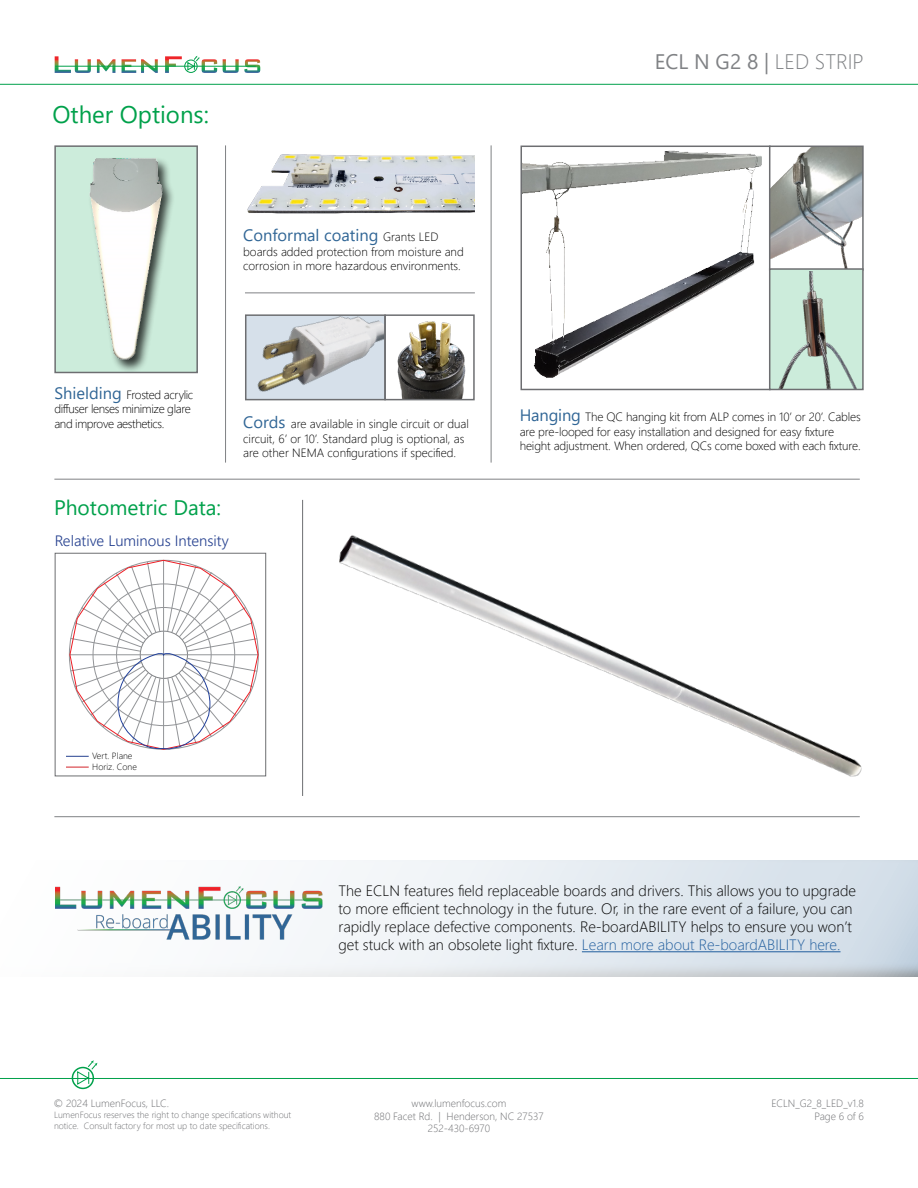
<style>
.page{position:relative;width:918px;height:1188px;background:#fff}
.page>*{position:absolute;margin:0;border:0;box-sizing:border-box;transform-origin:0 0}
.t1{font:24px "Segoe UI";color:#00a14b}
.t2{font:21px "Segoe UI";color:#808285}
.t3{font:21px "Segoe UI";color:#00a14b}
.t4{font:16.5px "Segoe UI";color:#316696}
.t5{font:300 15px/18px "Segoe UI";color:#000}
.t6{font:300 15px "Segoe UI";color:#25408f}
.t7{font:300 12px/14.4px "Segoe UI";letter-spacing:-.01em;color:#000}
.t8{font:300 12px/14.4px "Segoe UI";letter-spacing:-.03em;color:#000}
.t9{font:300 10.5px/12.6px "Segoe UI";color:#6d6e71;text-align:center}
.t10{font:300 9px/10.8px "Segoe UI";color:#6d6e71}
.t11{font:300 9px/10.8px "Segoe UI";color:#000}
.s1{font-weight:300;font-size:12px;color:#000}
.s2{font-weight:300}
.s3{font-weight:400;font-size:16.5px;color:#316696}
.s4{color:#215e9e}
</style>
<div class="page">
<svg style="left:55px;top:56px;width:36px;height:17px"></svg>
<svg style="left:97px;top:59px;width:18px;height:14px"></svg>
<svg style="left:122px;top:59px;width:36px;height:14px"></svg>
<svg style="left:223px;top:59px;width:37px;height:14px"></svg>
<hr style="left:55px;top:66px;width:201px;height:1px;background:#00a14b">
<svg style="left:165px;top:56px;width:52px;height:17px"></svg>
<hr style="left:0;top:84px;width:918px;height:1px;background:#00a14b">
<hr style="left:0;top:1078px;width:918px;height:1px;background:#00a14b">
<div style="left:72px;top:1067px;width:22px;height:22px;border:2px solid #00a14b;border-radius:50%"></div>
<svg style="left:77px;top:1060px;width:20px;height:25px"></svg>
<img style="left:57px;top:148px;width:138px;height:222px">
<div style="left:54px;top:145px;width:144px;height:228px;border:2px solid #6d6e71"></div>
<img style="left:247px;top:154px;width:228px;height:60px">
<hr style="left:245px;top:293px;width:230px;height:1px;background:#808285">
<hr style="left:225px;top:145px;width:1px;height:318px;background:#808285">
<img style="left:248px;top:317px;width:218px;height:80px">
<div style="left:245px;top:314px;width:141px;height:86px;border:2px solid #6d6e71"></div>
<div style="left:384px;top:314px;width:91px;height:86px;border:2px solid #6d6e71"></div>
<hr style="left:491px;top:145px;width:1px;height:318px;background:#808285">
<img style="left:524px;top:150px;width:238px;height:228px">
<div style="left:521px;top:146px;width:250px;height:244px;border:2px solid #6d6e71"></div>
<img style="left:772px;top:149px;width:89px;height:119px">
<div style="left:769px;top:146px;width:95px;height:125px;border:2px solid #6d6e71"></div>
<img style="left:772px;top:272px;width:89px;height:115px">
<div style="left:769px;top:268px;width:95px;height:122px;border:2px solid #6d6e71"></div>
<hr style="left:54px;top:479px;width:806px;height:1px;background:#808285">
<hr style="left:54px;top:816px;width:806px;height:1px;background:#808285">
<div style="left:0;top:850px;width:918px;height:128px;background:#000;opacity:.75"></div>
<img style="left:55px;top:886px;width:270px;height:57px">
<hr style="left:582px;top:951px;width:259px;height:1px;background:#215e9e">
<div style="left:55px;top:553px;width:211px;height:223px;border:1px solid #6d6e71"></div>
<svg style="left:66px;top:756px;width:23px;height:1px"></svg>
<svg style="left:66px;top:767px;width:23px;height:1px"></svg>
<svg style="left:69px;top:560px;width:190px;height:190px"></svg>
<hr style="left:302px;top:500px;width:1px;height:296px;background:#6d6e71">
<img style="left:339px;top:535px;width:523px;height:242px">
<h1 class="t1" style="left:52px;top:92px;width:158px">Other Options:</h1>
<h3 class="t4" style="left:243px;top:220px;width:197px">Conformal coating <span class="s1">Grants LED</span></h3>
<p class="t7" style="left:243px;top:243px;width:222px">boards added protection from moisture and corrosion in more hazardous environments.</p>
<h2 class="t2" style="left:655px;top:42px;width:211px">ECL N G2 8 | <span class="s2">LED STRIP</span></h2>
<p class="t8" style="left:54px;top:386px;width:140px"><span class="s3">Shielding</span> Frosted acrylic diffuser lenses minimize glare and improve aesthetics.</p>
<p class="t7" style="left:243px;top:416px;width:227px"><span class="s3">Cords</span> are available in single circuit or dual circuit, 6’ or 10’. Standard plug is optional, as are other NEMA configurations if specified.</p>
<p class="t7" style="left:520px;top:409px;width:343px"><span class="s3">Hanging</span> The QC hanging kit from ALP comes in 10’ or 20’. Cables are pre-looped for easy installation and designed for easy fixture height adjustment. When ordered, QCs come boxed with each fixture.</p>
<h2 class="t3" style="left:54px;top:488px;width:169px">Photometric Data:</h2>
<p class="t6" style="left:55px;top:527px;width:175px">Relative Luminous Intensity</p>
<p class="t11" style="left:92px;top:750px;width:46px">Vert. Plane<br>Horiz. Cone</p>
<p class="t5" style="left:338px;top:881px;width:519px">The ECLN features field replaceable boards and drivers. This allows you to upgrade to more efficient technology in the future. Or, in the rare event of a failure, you can rapidly replace defective components. Re-boardABILITY helps to ensure you won’t get stuck with an obsolete light fixture. <span class="s4">Learn more about Re-boardABILITY here.</span></p>
<p class="t9" style="left:374px;top:1096px;width:171px">www.lumenfocus.com<br>880 Facet Rd. | Henderson, NC 27537<br>252-430-6970</p>
<p class="t9" style="left:54px;top:1096px;width:117px">© 2024 LumenFocus, LLC.</p>
<p class="t10" style="left:54px;top:1109px;width:239px">LumenFocus reserves the right to change specifications without notice. Consult factory for most up to date specifications.</p>
<p class="t9" style="left:771px;top:1096px;width:94px;text-align:right">ECLN_G2_8_LED_v1.8<br>Page 6 of 6</p>
</div>
